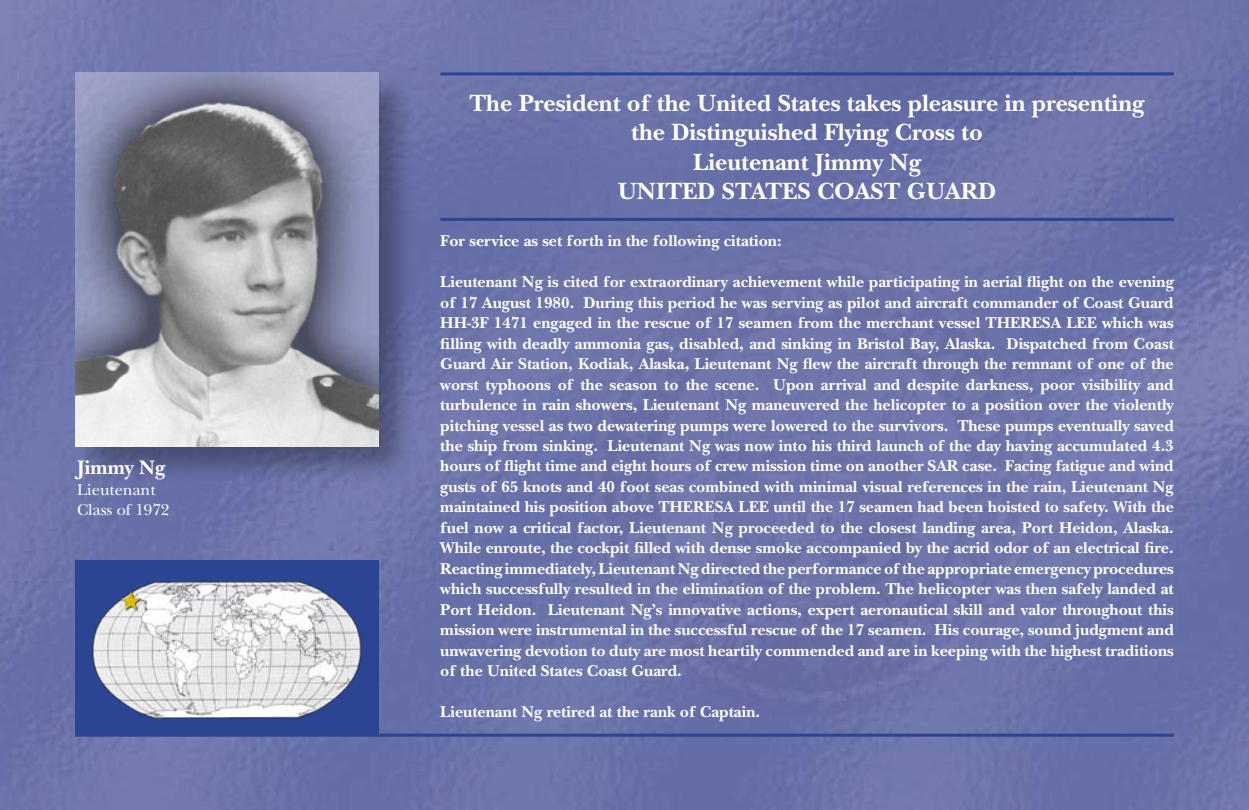
<style>
.page{position:relative;width:1249px;height:810px;background:#fff}
.page>*{position:absolute;margin:0;border:0;box-sizing:border-box;transform-origin:0 0}
.t1{font:700 24.5px/29.5px "New Baskerville";color:#fff;text-align:center}
.t2{font:700 20.5px "New Baskerville";color:#fff}
.t3{font:700 16.38px/20.5px "New Baskerville";color:#fff;text-align:justify}
.t4{font:16.38px/20.6px "New Baskerville";color:#fff}
</style>
<div class="page">
<img style="left:0;top:0;width:1249px;height:810px">
<div style="left:75px;top:561px;width:304px;height:174px;background:#2c4592"></div>
<img style="left:92px;top:581px;width:270px;height:138px">
<svg style="left:72px;top:69px;width:344px;height:414px;background:#5f6696"></svg>
<hr style="left:440px;top:72px;width:734px;height:3px;background:#2c4592">
<hr style="left:440px;top:218px;width:734px;height:3px;background:#2c4592">
<hr style="left:75px;top:734px;width:1099px;height:3px;background:#2c4592">
<div style="left:122px;top:592px;width:20px;height:19px;background:#000;opacity:.75"></div>
<svg style="left:121px;top:592px;width:19px;height:18px"></svg>
<img style="left:76px;top:72px;width:303px;height:374px">
<p class="t2" style="left:77px;top:456px;width:90px">Jimmy Ng</p>
<p class="t4" style="left:77px;top:479px;width:94px">Lieutenant<br>Class of 1972</p>
<h1 class="t1" style="left:469px;top:88px;width:676px">The President of the United States takes pleasure in presenting the Distinguished Flying Cross to<br>Lieutenant Jimmy Ng<br>UNITED STATES COAST GUARD</h1>
<p class="t3" style="left:440px;top:231px;width:343px">For service as set forth in the following citation:</p>
<p class="t3" style="left:440px;top:272px;width:735px">Lieutenant Ng is cited for extraordinary achievement while participating in aerial flight on the evening of 17 August 1980. During this period he was serving as pilot and aircraft commander of Coast Guard HH-3F 1471 engaged in the rescue of 17 seamen from the merchant vessel THERESA LEE which was filling with deadly ammonia gas, disabled, and sinking in Bristol Bay, Alaska. Dispatched from Coast Guard Air Station, Kodiak, Alaska, Lieutenant Ng flew the aircraft through the remnant of one of the worst typhoons of the season to the scene. Upon arrival and despite darkness, poor visibility and turbulence in rain showers, Lieutenant Ng maneuvered the helicopter to a position over the violently pitching vessel as two dewatering pumps were lowered to the survivors. These pumps eventually saved the ship from sinking. Lieutenant Ng was now into his third launch of the day having accumulated 4.3 hours of flight time and eight hours of crew mission time on another SAR case. Facing fatigue and wind gusts of 65 knots and 40 foot seas combined with minimal visual references in the rain, Lieutenant Ng maintained his position above THERESA LEE until the 17 seamen had been hoisted to safety. With the fuel now a critical factor, Lieutenant Ng proceeded to the closest landing area, Port Heidon, Alaska.<br>While enroute, the cockpit filled with dense smoke accompanied by the acrid odor of an electrical fire.<br>Reacting immediately, Lieutenant Ng directed the performance of the appropriate emergency procedures which successfully resulted in the elimination of the problem. The helicopter was then safely landed at Port Heidon. Lieutenant Ng’s innovative actions, expert aeronautical skill and valor throughout this mission were instrumental in the successful rescue of the 17 seamen. His courage, sound judgment and unwavering devotion to duty are most heartily commended and are in keeping with the highest traditions of the United States Coast Guard.</p>
<p class="t3" style="left:440px;top:701px;width:321px">Lieutenant Ng retired at the rank of Captain.</p>
</div>
